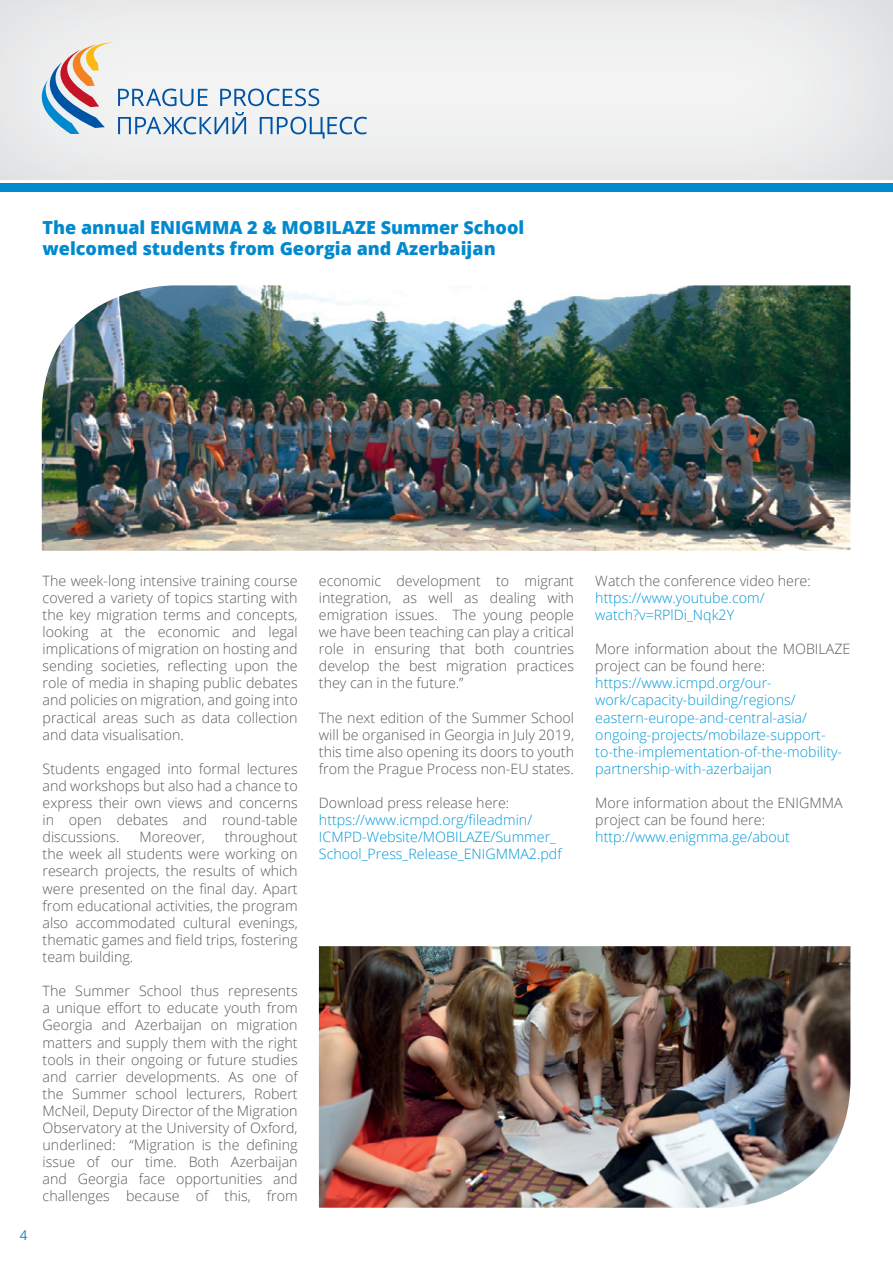
<style>
.page{position:relative;width:893px;height:1263px;background:#fff}
.page>*{position:absolute;margin:0;border:0;box-sizing:border-box;transform-origin:0 0}
.t1{font:800 18px/21.6px "Open Sans";color:#0089cf}
.t2{font:300 14.25px/17.1px "Open Sans";color:#58595b;text-align:justify}
.t3{font:300 14.25px/17.1px "Open Sans";color:#0099d7}
.t4{font:13.5px "Open Sans";color:#2484c6}
</style>
<div class="page">
<svg style="left:42px;top:43px;width:325px;height:96px"></svg>
<div style="left:0;top:183px;width:893px;height:9px;background:#0089cf"></div>
<img style="left:319px;top:946px;width:531px;height:262px">
<img style="left:42px;top:285px;width:808px;height:266px">
<p class="t1" style="left:43px;top:215px;width:483px">The annual ENIGMMA 2 &amp; MOBILAZE Summer School welcomed students from Georgia and Azerbaijan</p>
<p class="t4" style="left:20px;top:1226px;width:9px">4</p>
<p class="t2" style="left:43px;top:572px;width:257px">The week-long intensive training course covered a variety of topics starting with the key migration terms and concepts, looking at the economic and legal implications of migration on hosting and sending societies, reflecting upon the role of media in shaping public debates and policies on migration, and going into practical areas such as data collection and data visualisation.</p>
<p class="t2" style="left:43px;top:760px;width:257px">Students engaged into formal lectures and workshops but also had a chance to express their own views and concerns in open debates and round-table discussions.</p>
<p class="t2" style="left:43px;top:828px;width:257px;text-indent:182px">throughout the week all students were working on research projects, the results of which were presented on the final day. Apart from educational activities, the program also accommodated cultural evenings, thematic games and field trips, fostering team building.</p>
<p class="t2" style="left:43px;top:982px;width:257px">The Summer School thus represents a unique effort to educate youth from Georgia and Azerbaijan on migration matters and supply them with the right tools in their ongoing or future studies and carrier developments. As one of the Summer school lecturers, Robert McNeil, Deputy Director of the Migration Observatory at the University of Oxford, underlined: “Migration is the defining issue of our time. Both Azerbaijan and Georgia face opportunities and challenges because of this, from</p>
<p class="t2" style="left:139px;top:828px;width:67px">Moreover,</p>
<p class="t2" style="left:319px;top:572px;width:257px">economic development to migrant integration, as well as dealing with emigration issues. The young people we have been teaching can play a critical role in ensuring that both countries develop the best migration practices they can in the future.”</p>
<p class="t2" style="left:319px;top:708px;width:257px">The next edition of the Summer School will be organised in Georgia in July 2019, this time also opening its doors to youth from the Prague Process non-EU states.</p>
<p class="t2" style="left:319px;top:794px;width:192px">Download press release here:</p>
<p class="t3" style="left:319px;top:811px;width:244px">https://www.icmpd.org/fileadmin/<br>ICMPD-Website/MOBILAZE/Summer_<br>School_Press_Release_ENIGMMA2.pdf</p>
<p class="t2" style="left:595px;top:572px;width:217px">Watch the conference video here:</p>
<p class="t3" style="left:595px;top:589px;width:171px">https://www.youtube.com/ watch?v=RPlDi_Nqk2Y</p>
<p class="t2" style="left:595px;top:640px;width:257px">More information about the MOBILAZE project can be found here:</p>
<p class="t3" style="left:595px;top:674px;width:248px">https://www.icmpd.org/our&shy;work/capacity-building/regions/ eastern-europe-and-central-asia/ ongoing-projects/mobilaze-support&shy;to-the-implementation-of-the-mobility&shy;partnership-with-azerbaijan</p>
<p class="t2" style="left:595px;top:794px;width:249px">More information about the ENIGMMA project can be found here:</p>
<p class="t3" style="left:595px;top:828px;width:196px">http://www.enigmma.ge/about</p>
</div>
